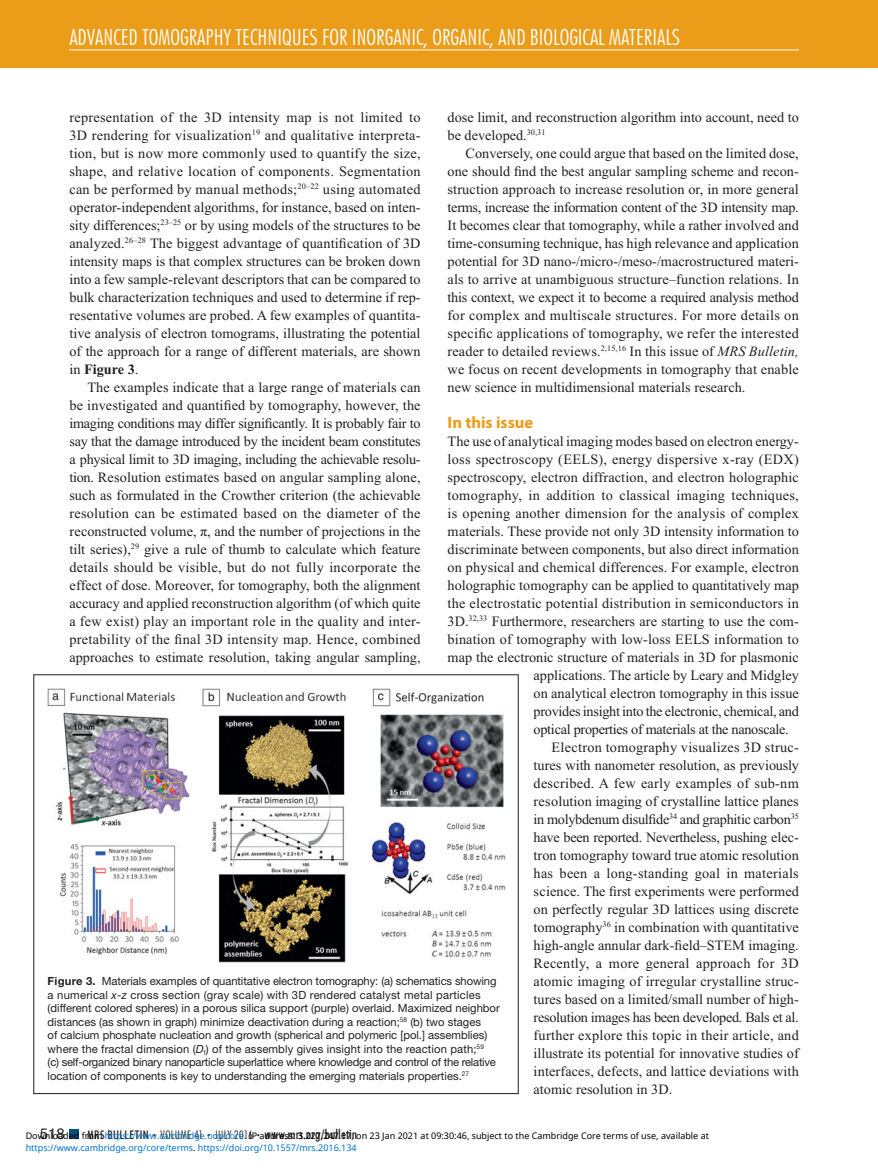
<style>
.page{position:relative;width:878px;height:1175px;background:#fff}
.page>*{position:absolute;margin:0;border:0;box-sizing:border-box;transform-origin:0 0}
.t1{font:300 condensed 22.5px "Futura BT";color:#fff}
.t2{font:700 16.5px "Myriad Pro";color:#eb9c18}
.t3{font:15px "Helvetica Neue LT Std";color:#231f20}
.t4{font:14.25px/18px "Times New Roman";color:#231f20;text-align:justify}
.t5{font:14.25px "Times New Roman";letter-spacing:.02em;color:#231f20}
.t6{font:14.25px "Times New Roman";letter-spacing:-.02em;color:#231f20}
.t7{font:500 condensed 13.5px "Futura BT";letter-spacing:.01em;color:#231f20}
.t8{font:11.25px/13.5px "Helvetica Neue LT Std";color:#231f20}
.t9{font:9px "Noto Sans";color:#000}
.t10{font:9px "Noto Sans";color:#0172cf}
.s1{font-weight:700}
.s2{font-style:italic}
.s3{font-size:12px}
.s4{font-weight:300;font-size:7.5px}
.s5{font-weight:300;font-size:12px}
.s6{color:#0172cf}
.s7{color:#000}
</style>
<div class="page">
<div style="left:0;top:0;width:878px;height:68px;background:#eb9c18"></div>
<hr style="left:69px;top:50px;width:730px;height:1px;background:#fff">
<div style="left:69px;top:1130px;width:9px;height:8px;background:#005080"></div>
<img style="left:48px;top:688px;width:457px;height:274px">
<h1 class="t1" style="left:69px;top:29px;width:612px">ADVANCED TOMOGRAPHY TECHNIQUES FOR INORGANIC, ORGANIC, AND BIOLOGICAL MATERIALS</h1>
<p class="t4" style="left:69px;top:109px;width:353px">representation of the 3D intensity map is not limited to 3D rendering for visualization <sup>19</sup> and qualitative interpreta&shy;tion, but is now more commonly used to quantify the size, shape, and relative location of components. Segmentation can be performed by manual methods; <sup>20</sup> <sup>–</sup> <sup>22</sup> using automated operator-independent algorithms, for instance, based on inten&shy;sity differences; <sup>23</sup> <sup>–</sup> <sup>25</sup> or by using models of the structures to be analyzed. <sup>26</sup> <sup>–</sup> <sup>28</sup> The biggest advantage of quantification of 3D intensity maps is that complex structures can be broken down into a few sample-relevant descriptors that can be compared to bulk characterization techniques and used to determine if rep&shy;resentative volumes are probed. A few examples of quantita&shy;tive analysis of electron tomograms, illustrating the potential of the approach for a range of different materials, are shown in <span class="s1">Figure 3</span> .</p>
<p class="t4" style="left:69px;top:379px;width:353px;text-indent:18px">The examples indicate that a large range of materials can be investigated and quantified by tomography, however, the imaging conditions may differ significantly. It is probably fair to say that the damage introduced by the incident beam constitutes a physical limit to 3D imaging, including the achievable resolu&shy;tion. Resolution estimates based on angular sampling alone, such as formulated in the Crowther criterion (the achievable resolution can be estimated based on the diameter of the reconstructed volume, π , and the number of projections in the tilt series), <sup>29</sup> give a rule of thumb to calculate which feature details should be visible, but do not fully incorporate the effect of dose. Moreover, for tomography, both the alignment accuracy and applied reconstruction algorithm (of which quite a few exist) play an important role in the quality and inter&shy;pretability of the final 3D intensity map. Hence, combined approaches to estimate resolution, taking angular sampling,</p>
<p class="t4" style="left:447px;top:109px;width:353px">dose limit, and reconstruction algorithm into account, need to be developed. <sup>30</sup> <sup>,</sup> <sup>31</sup></p>
<p class="t4" style="left:447px;top:145px;width:353px;text-indent:18px">Conversely, one could argue that based on the limited dose, one should find the best angular sampling scheme and recon&shy;struction approach to increase resolution or, in more general terms, increase the information content of the 3D intensity map.<br>It becomes clear that tomography, while a rather involved and time-consuming technique, has high relevance and application potential for 3D nano-/micro-/meso-/macrostructured materi&shy;als to arrive at unambiguous structure–function relations. In this context, we expect it to become a required analysis method for complex and multiscale structures. For more details on specific applications of tomography, we refer the interested reader to detailed reviews. <sup>2</sup> <sup>,</sup> <sup>15</sup> <sup>,</sup> <sup>16</sup> In this issue of <span class="s2">MRS Bulletin, </span>we focus on recent developments in tomography that enable new science in multidimensional materials research.</p>
<p class="t2" style="left:447px;top:416px;width:87px">In this issue</p>
<p class="t4" style="left:447px;top:433px;width:353px">The use of analytical imaging modes based on electron energy-</p>
<p class="t5" style="left:447px;top:453px;width:353px">loss spectroscopy (EELS), energy dispersive x-ray (EDX)</p>
<p class="t4" style="left:447px;top:469px;width:353px">spectroscopy, electron diffraction, and electron holographic</p>
<p class="t5" style="left:447px;top:489px;width:353px">tomography, in addition to classical imaging techniques,</p>
<p class="t5" style="left:447px;top:507px;width:353px">is opening another dimension for the analysis of complex</p>
<p class="t4" style="left:447px;top:523px;width:353px">materials. These provide not only 3D intensity information to</p>
<p class="t4" style="left:447px;top:541px;width:353px">discriminate between components, but also direct information</p>
<p class="t4" style="left:447px;top:559px;width:353px">on physical and chemical differences. For example, electron</p>
<p class="t4" style="left:447px;top:577px;width:353px">holographic tomography can be applied to quantitatively map</p>
<p class="t5" style="left:447px;top:597px;width:353px">the electrostatic potential distribution in semiconductors in</p>
<p class="t4" style="left:447px;top:613px;width:352px">3D. <sup>32</sup> <sup>,</sup> <sup>33</sup> Furthermore, researchers are starting to use the com-</p>
<p class="t4" style="left:447px;top:631px;width:353px">bination of tomography with low-loss EELS information to</p>
<p class="t4" style="left:447px;top:649px;width:353px">map the electronic structure of materials in 3D for plasmonic</p>
<p class="t4" style="left:533px;top:667px;width:267px">applications. The article by Leary and Midgley</p>
<p class="t4" style="left:533px;top:685px;width:267px">on analytical electron tomography in this issue</p>
<p class="t6" style="left:533px;top:705px;width:267px">provides insight into the electronic, chemical, and</p>
<p class="t6" style="left:533px;top:723px;width:257px">optical properties of materials at the nanoscale.</p>
<p class="t5" style="left:551px;top:741px;width:249px">Electron tomography visualizes 3D struc-</p>
<p class="t4" style="left:533px;top:757px;width:267px">tures with nanometer resolution, as previously</p>
<p class="t5" style="left:533px;top:777px;width:267px">described. A few early examples of sub-nm</p>
<p class="t4" style="left:533px;top:793px;width:267px">resolution imaging of crystalline lattice planes</p>
<p class="t6" style="left:533px;top:813px;width:267px">in molybdenum disulfide <sup>34</sup> and graphitic carbon <sup>35</sup></p>
<p class="t6" style="left:533px;top:831px;width:267px">have been reported. Nevertheless, pushing elec-</p>
<p class="t4" style="left:533px;top:847px;width:267px">tron tomography toward true atomic resolution</p>
<p class="t5" style="left:533px;top:867px;width:267px">has been a long-standing goal in materials</p>
<p class="t4" style="left:533px;top:883px;width:267px">science. The first experiments were performed</p>
<p class="t4" style="left:533px;top:901px;width:267px">on perfectly regular 3D lattices using discrete</p>
<p class="t4" style="left:533px;top:919px;width:267px">tomography <sup>36</sup> in combination with quantitative</p>
<p class="t4" style="left:533px;top:937px;width:267px">high-angle annular dark-field–STEM imaging.</p>
<p class="t5" style="left:533px;top:957px;width:267px">Recently, a more general approach for 3D</p>
<p class="t4" style="left:533px;top:973px;width:267px">atomic imaging of irregular crystalline struc-</p>
<p class="t4" style="left:533px;top:991px;width:267px">tures based on a limited/small number of high-</p>
<p class="t6" style="left:533px;top:1011px;width:267px">resolution images has been developed. Bals et al.</p>
<p class="t5" style="left:533px;top:1029px;width:267px">further explore this topic in their article, and</p>
<p class="t4" style="left:533px;top:1045px;width:267px">illustrate its potential for innovative studies of</p>
<p class="t4" style="left:533px;top:1063px;width:267px">interfaces, defects, and lattice deviations with</p>
<p class="t4" style="left:533px;top:1081px;width:140px">atomic resolution in 3D.</p>
<p class="t8" style="left:48px;top:975px;width:453px"><span class="s1">Figure 3.</span> Materials examples of quantitative electron tomography: (a) schematics showing a numerical <span class="s2">x</span>- <span class="s2">z</span> cross section (gray scale) with 3D rendered catalyst metal particles (different colored spheres) in a porous silica support (purple) overlaid. Maximized neighbor distances (as shown in graph) minimize deactivation during a reaction; <sup>58</sup> (b) two stages<br>of calcium phosphate nucleation and growth (spherical and polymeric [pol.] assemblies) where the fractal dimension ( <span class="s2">D</span><sub>f</sub>) of the assembly gives insight into the reaction path; <sup>59<br></sup>(c) self-organized binary nanoparticle superlattice where knowledge and control of the relative location of components is key to understanding the emerging materials properties. <sup>27</sup></p>
<p class="t3" style="left:40px;top:1128px;width:27px">518</p>
<p class="t7" style="left:87px;top:1129px;width:272px"><span class="s3">MRS BULLETIN</span> <span class="s4">•</span> <span class="s5">VOLUME 41</span> <span class="s4">•</span> <span class="s5">JULY 2016</span> <span class="s4">•</span> www.mrs.org/bulletin</p>
<p class="t9" style="left:26px;top:1129px;width:684px">Downloaded from <span class="s6">https://www.cambridge.org/core</span>. IP address: 3.227.247.17, on 23 Jan 2021 at 09:30:46, subject to the Cambridge Core terms of use, available at</p>
<p class="t10" style="left:26px;top:1141px;width:332px">https://www.cambridge.org/core/terms<span class="s7">.</span> https://doi.org/10.1557/mrs.2016.134</p>
</div>
